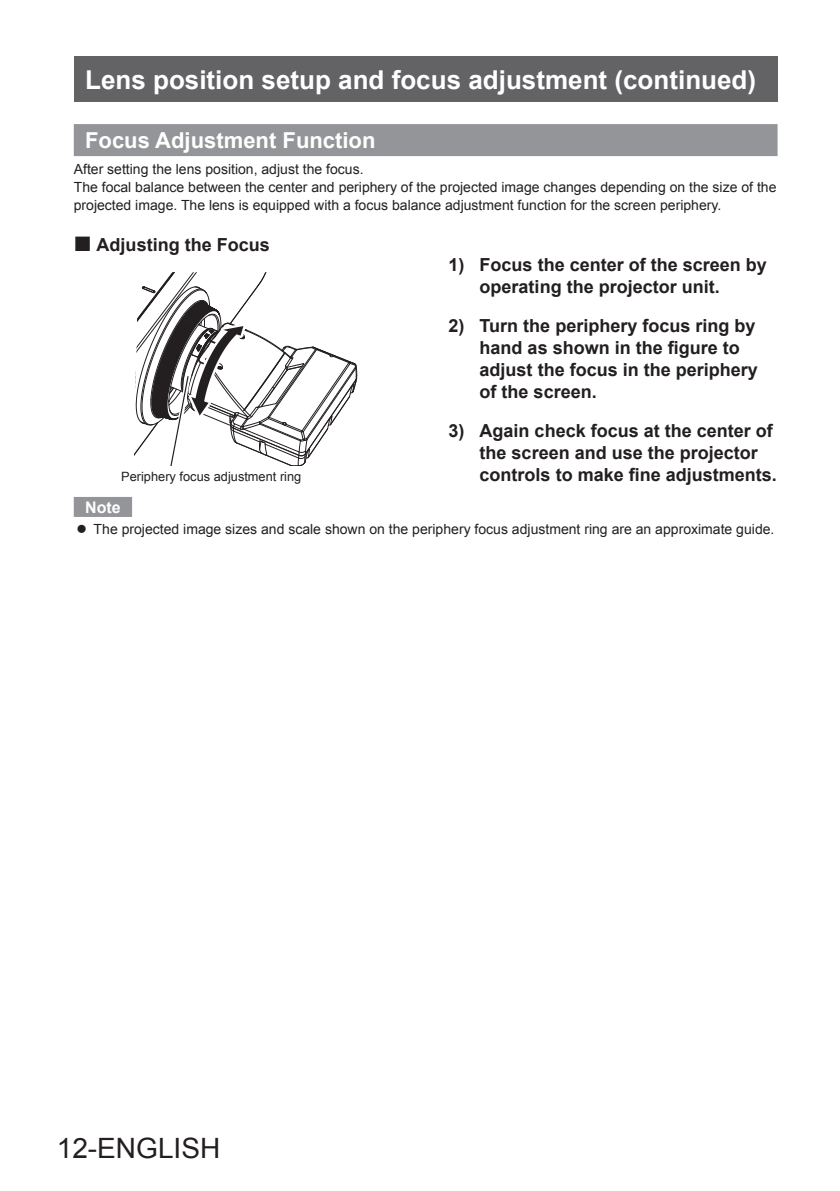
<style>
.page{position:relative;width:840px;height:1191px;background:#fff}
.page>*{position:absolute;margin:0;border:0;box-sizing:border-box;transform-origin:0 0}
.t1{font:28px "Arial";color:#231f20}
.t2{font:700 26px "Arial";color:#fff}
.t3{font:700 22px "Arial";color:#fff}
.t4{font:700 18px/22px "Arial";color:#231f20}
.t5{font:700 16px "Arial";color:#fff}
.t6{font:14px/18px "Arial";color:#231f20}
.t7{font:12.8px "Arial";color:#231f20}
</style>
<div class="page">
<div style="left:74px;top:124px;width:703px;height:32px;background:#939598"></div>
<svg style="left:134px;top:272px;width:223px;height:194px"></svg>
<div style="left:74px;top:497px;width:58px;height:20px;background:#939598"></div>
<div style="left:74px;top:57px;width:703px;height:45px;background:#636366"></div>
<p class="t2" style="left:85px;top:62px;width:672px">Lens position setup and focus adjustment (continued)</p>
<p class="t3" style="left:85px;top:125px;width:292px">Focus Adjustment Function</p>
<p class="t6" style="left:74px;top:160px;width:703px">After setting the lens position, adjust the focus.<br>The focal balance between the center and periphery of the projected image changes depending on the size of the projected image. The lens is equipped with a focus balance adjustment function for the screen periphery.</p>
<p class="t4" style="left:97px;top:234px;width:175px">Adjusting the Focus</p>
<p class="t7" style="left:121px;top:467px;width:181px">Periphery focus adjustment ring</p>
<p class="t4" style="left:479px;top:254px;width:289px;text-indent:-31px">1) Focus the center of the screen by operating the projector unit.</p>
<p class="t4" style="left:479px;top:315px;width:280px;text-indent:-31px">2) Turn the periphery focus ring by hand as shown in the figure to adjust the focus in the periphery of the screen.</p>
<p class="t4" style="left:479px;top:420px;width:299px;text-indent:-31px">3) Again check focus at the center of the screen and use the projector controls to make fine adjustments.</p>
<p class="t5" style="left:85px;top:496px;width:37px">Note</p>
<p class="t6" style="left:94px;top:520px;width:682px">The projected image sizes and scale shown on the periphery focus adjustment ring are an approximate guide.</p>
<p class="t1" style="left:57px;top:1129px;width:165px">12-ENGLISH</p>
</div>
